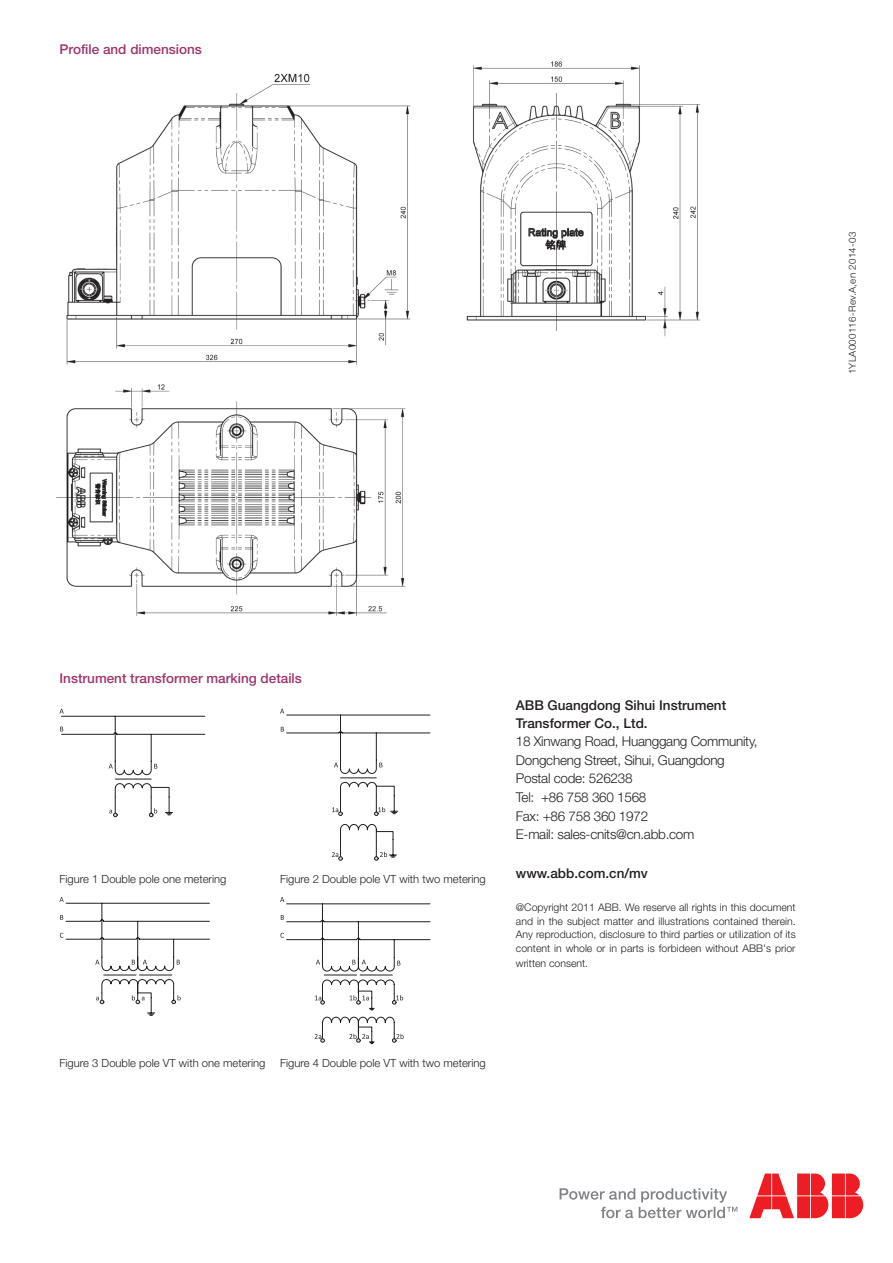
<style>
.page{position:relative;width:893px;height:1263px;background:#fff}
.page>*{position:absolute;margin:0;border:0;box-sizing:border-box;transform-origin:0 0}
.t1{font:300 13.5px/18.6px "Helvetica Neue LT Pro";letter-spacing:-.02em;color:#231f20}
.t2{font:500 13.5px/18.6px "Helvetica Neue LT Pro";color:#231f20}
.t3{font:500 13.5px "Helvetica Neue LT Pro";color:#9c356c}
.t4{font:300 11.25px "Helvetica Neue LT Pro";color:#231f20}
.t5{font:300 10.5px/13.5px "Helvetica Neue LT Pro";color:#231f20;text-align:justify}
.t6{font:300 9.75px "Helvetica Neue LT Pro";letter-spacing:.03em;color:#231f20}
</style>
<div class="page">
<svg style="left:560px;top:1188px;width:177px;height:30px"></svg>
<svg style="left:749px;top:1173px;width:114px;height:45px"></svg>
<img style="left:56px;top:73px;width:355px;height:543px">
<img style="left:466px;top:61px;width:235px;height:276px">
<svg style="left:60px;top:709px;width:146px;height:108px"></svg>
<hr style="left:115px;top:779px;width:36px;height:1px;background:#231f20">
<svg style="left:280px;top:709px;width:151px;height:152px"></svg>
<hr style="left:340px;top:777px;width:36px;height:1px;background:#231f20">
<svg style="left:60px;top:897px;width:150px;height:119px"></svg>
<svg style="left:280px;top:897px;width:151px;height:148px"></svg>
<p class="t3" style="left:60px;top:41px;width:144px">Profile and dimensions</p>
<p class="t6" style="left:846px;top:374px;width:144px;rotate:-90deg">1YLA000116-Rev.A,en 2014-03</p>
<p class="t3" style="left:60px;top:671px;width:244px">Instrument transformer marking details</p>
<p class="t4" style="left:60px;top:872px;width:168px">Figure 1 Double pole one metering</p>
<p class="t4" style="left:280px;top:872px;width:207px">Figure 2 Double pole VT with two metering</p>
<p class="t2" style="left:516px;top:695px;width:212px">ABB Guangdong Sihui Instrument<br>Transformer Co., Ltd.</p>
<p class="t1" style="left:516px;top:732px;width:243px">18 Xinwang Road, Huanggang Community,<br>Dongcheng Street, Sihui, Guangdong<br>Postal code: 526238<br>Tel: +86 758 360 1568<br>Fax: +86 758 360 1972<br>E-mail: sales-cnits@cn.abb.com</p>
<p class="t2" style="left:516px;top:863px;width:134px">www.abb.com.cn/mv</p>
<p class="t5" style="left:516px;top:901px;width:281px">@Copyright 2011 ABB. We reserve all rights in this document and in the subject matter and illustrations contained therein.<br>Any reproduction, disclosure to third parties or utilization of its content in whole or in parts is forbideen without ABB's prior</p>
<p class="t5" style="left:516px;top:956px;width:74px">written consent.</p>
<p class="t4" style="left:60px;top:1056px;width:207px">Figure 3 Double pole VT with one metering</p>
<p class="t4" style="left:280px;top:1056px;width:207px">Figure 4 Double pole VT with two metering</p>
</div>
